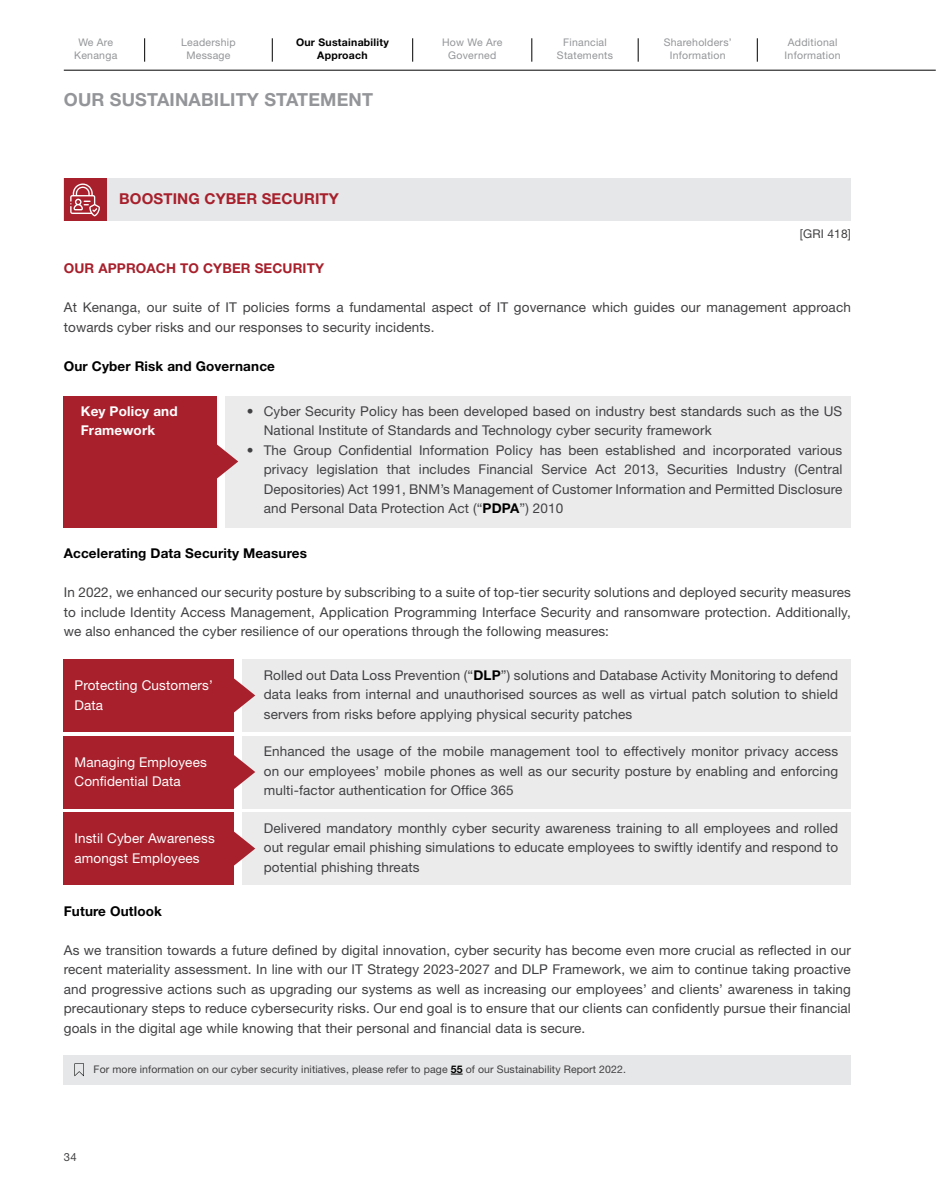
<style>
.page{position:relative;width:936px;height:1191px;background:#fff}
.page>*{position:absolute;margin:0;border:0;box-sizing:border-box;transform-origin:0 0}
.t1{font:700 18px "Helvetica Neue LT Std";letter-spacing:.01em;color:#939598}
.t2{font:700 15px "Helvetica Neue LT Std";letter-spacing:.01em;color:#a7202c}
.t3{font:13.5px/19.5px "Helvetica Neue LT Std";letter-spacing:.01em;color:#414042;text-align:justify}
.t4{font:13.5px/19.5px "Helvetica Neue LT Std";letter-spacing:.01em;color:#fff}
.t5{font:700 13.5px "Helvetica Neue LT Std";letter-spacing:.01em;color:#000}
.t6{font:700 13.5px "Helvetica Neue LT Std";letter-spacing:.01em;color:#a7202c}
.t7{font:700 13.5px/19.5px "Helvetica Neue LT Std";letter-spacing:.01em;color:#fff}
.t8{font:12px "Helvetica Neue LT Std";letter-spacing:.01em;color:#414042}
.t9{font:11.25px "Helvetica Neue LT Std";color:#414042}
.t10{font:10.5px/13.5px "Helvetica Neue LT Std";letter-spacing:.025em;color:#939598;text-align:center}
.t11{font:10.5px "Helvetica Neue LT Std";letter-spacing:.01em;color:#414042}
.t12{font:700 10.5px/13.5px "Helvetica Neue LT Std";letter-spacing:.025em;color:#000;text-align:center}
.s1{font-weight:700;color:#000}
</style>
<div class="page">
<hr style="left:64px;top:70px;width:871px;height:1px;background:#000">
<svg style="left:144px;top:38px;width:1px;height:24px"></svg>
<svg style="left:272px;top:38px;width:1px;height:24px"></svg>
<svg style="left:412px;top:38px;width:1px;height:24px"></svg>
<svg style="left:531px;top:38px;width:1px;height:24px"></svg>
<svg style="left:638px;top:38px;width:1px;height:24px"></svg>
<svg style="left:757px;top:38px;width:1px;height:24px"></svg>
<div style="left:850px;top:0;width:85px;height:85px;background:#fff"></div>
<div style="left:64px;top:179px;width:786px;height:42px;background:#e6e7e8"></div>
<div style="left:64px;top:179px;width:42px;height:42px;background:#a7202c"></div>
<svg style="left:70px;top:183px;width:30px;height:33px"></svg>
<div style="left:64px;top:395px;width:153px;height:132px;background:#a7202c"></div>
<div style="left:225px;top:395px;width:625px;height:132px;background:#ebebec"></div>
<svg style="left:217px;top:444px;width:21px;height:34px"></svg>
<div style="left:64px;top:659px;width:170px;height:72px;background:#a7202c"></div>
<div style="left:242px;top:659px;width:608px;height:72px;background:#ebebec"></div>
<svg style="left:234px;top:678px;width:21px;height:34px"></svg>
<div style="left:64px;top:736px;width:170px;height:72px;background:#a7202c"></div>
<div style="left:242px;top:736px;width:608px;height:72px;background:#ebebec"></div>
<svg style="left:234px;top:755px;width:21px;height:34px"></svg>
<div style="left:64px;top:812px;width:170px;height:72px;background:#a7202c"></div>
<div style="left:242px;top:812px;width:608px;height:72px;background:#ebebec"></div>
<svg style="left:234px;top:831px;width:21px;height:34px"></svg>
<div style="left:64px;top:1054px;width:786px;height:30px;background:#e6e7e8"></div>
<svg style="left:74px;top:1063px;width:10px;height:13px"></svg>
<p class="t10" style="left:74px;top:35px;width:45px">We Are<br>Kenanga</p>
<p class="t10" style="left:181px;top:35px;width:56px">Leadership<br>Message</p>
<p class="t12" style="left:296px;top:35px;width:94px">Our Sustainability<br>Approach</p>
<p class="t10" style="left:442px;top:35px;width:62px">How We Are<br>Governed</p>
<p class="t10" style="left:557px;top:35px;width:58px">Financial<br>Statements</p>
<p class="t10" style="left:663px;top:35px;width:70px">Shareholders’<br>Information</p>
<h1 class="t1" style="left:64px;top:89px;width:311px">OUR SUSTAINABILITY STATEMENT</h1>
<p class="t2" style="left:119px;top:190px;width:221px">BOOSTING CYBER SECURITY</p>
<p class="t10" style="left:784px;top:35px;width:57px">Additional<br>Information</p>
<p class="t8" style="left:799px;top:227px;width:52px">[GRI 418]</p>
<p class="t6" style="left:64px;top:260px;width:262px">OUR APPROACH TO CYBER SECURITY</p>
<p class="t3" style="left:64px;top:298px;width:788px">At Kenanga, our suite of IT policies forms a fundamental aspect of IT governance which guides our management approach towards cyber risks and our responses to security incidents.</p>
<p class="t5" style="left:64px;top:358px;width:213px">Our Cyber Risk and Governance</p>
<p class="t7" style="left:81px;top:401px;width:98px">Key Policy and<br>Framework</p>
<p class="t3" style="left:264px;top:401px;width:580px;text-indent:-17px">• Cyber Security Policy has been developed based on industry best standards such as the US<br>National Institute of Standards and Technology cyber security framework</p>
<p class="t3" style="left:264px;top:440px;width:580px;text-indent:-17px">• The Group Confidential Information Policy has been established and incorporated various privacy legislation that includes Financial Service Act 2013, Securities Industry (Central Depositories) Act 1991, BNM’s Management of Customer Information and Permitted Disclosure and Personal Data Protection Act (“<span class="s1">PDPA</span>”) 2010</p>
<p class="t5" style="left:64px;top:545px;width:245px">Accelerating Data Security Measures</p>
<p class="t3" style="left:64px;top:582px;width:788px">In 2022, we enhanced our security posture by subscribing to a suite of top-tier security solutions and deployed security measures to include Identity Access Management, Application Programming Interface Security and ransomware protection. Additionally, we also enhanced the cyber resilience of our operations through the following measures:</p>
<p class="t4" style="left:74px;top:675px;width:140px">Protecting Customers’<br>Data</p>
<p class="t3" style="left:264px;top:665px;width:576px">Rolled out Data Loss Prevention (“<span class="s1">DLP</span>”) solutions and Database Activity Monitoring to defend data leaks from internal and unauthorised sources as well as virtual patch solution to shield servers from risks before applying physical security patches</p>
<p class="t4" style="left:74px;top:752px;width:134px">Managing Employees<br>Confidential Data</p>
<p class="t3" style="left:264px;top:741px;width:576px">Enhanced the usage of the mobile management tool to effectively monitor privacy access on our employees’ mobile phones as well as our security posture by enabling and enforcing multi-factor authentication for Office 365</p>
<p class="t4" style="left:74px;top:828px;width:142px">Instil Cyber Awareness amongst Employees</p>
<p class="t3" style="left:264px;top:818px;width:576px">Delivered mandatory monthly cyber security awareness training to all employees and rolled out regular email phishing simulations to educate employees to swiftly identify and respond to potential phishing threats</p>
<p class="t5" style="left:64px;top:902px;width:100px">Future Outlook</p>
<p class="t3" style="left:64px;top:940px;width:788px">As we transition towards a future defined by digital innovation, cyber security has become even more crucial as reflected in our recent materiality assessment. In line with our IT Strategy 2023-2027 and DLP Framework, we aim to continue taking proactive and progressive actions such as upgrading our systems as well as increasing our employees’ and clients’ awareness in taking precautionary steps to reduce cybersecurity risks. Our end goal is to ensure that our clients can confidently pursue their financial goals in the digital age while knowing that their personal and financial data is secure.</p>
<p class="t11" style="left:94px;top:1063px;width:534px">For more information on our cyber security initiatives, please refer to page <span class="s1">55</span> of our Sustainability Report 2022.</p>
<p class="t9" style="left:64px;top:1150px;width:14px">34</p>
</div>
